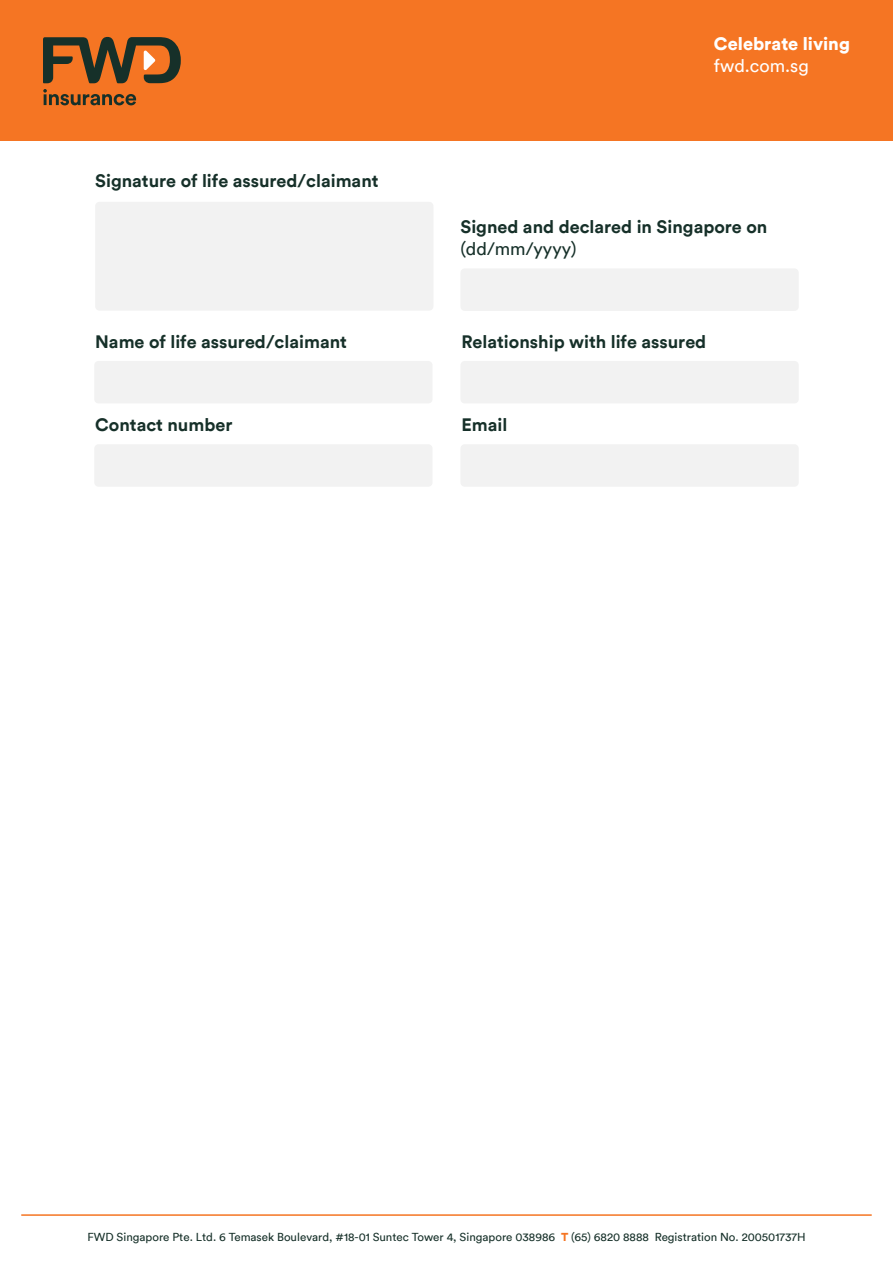
<style>
.page{position:relative;width:893px;height:1263px;background:#fff}
.page>*{position:absolute;margin:0;border:0;box-sizing:border-box;transform-origin:0 0}
.t1{font:700 18px "FWD Circular TT";color:#163029}
.t2{font:900 18px "FWD Circular TT";color:#fff}
.t3{font:18px "FWD Circular TT";color:#163029}
.t4{font:18px "FWD Circular TT";color:#fff}
.t5{font:11.55px "FWD Circular TT";color:#163029}
.s1{font-weight:900;color:#f57523}
</style>
<div class="page">
<hr style="left:21px;top:1214px;width:851px;height:2px;background:#f57523">
<div style="left:0;top:0;width:893px;height:140px;background:#f57523"></div>
<svg style="left:43px;top:89px;width:93px;height:16px"></svg>
<svg style="left:43px;top:37px;width:138px;height:46px"></svg>
<div style="left:95px;top:202px;width:338px;height:109px;background:#f2f2f2;border-radius:4px"></div>
<div style="left:460px;top:268px;width:339px;height:43px;background:#f2f2f2;border-radius:4px"></div>
<div style="left:94px;top:361px;width:338px;height:42px;background:#f2f2f2;border-radius:4px"></div>
<div style="left:460px;top:361px;width:339px;height:42px;background:#f2f2f2;border-radius:4px"></div>
<div style="left:94px;top:444px;width:338px;height:43px;background:#f2f2f2;border-radius:4px"></div>
<div style="left:460px;top:444px;width:339px;height:43px;background:#f2f2f2;border-radius:4px"></div>
<p class="t1" style="left:95px;top:168px;width:285px">Signature of life assured/claimant</p>
<p class="t2" style="left:714px;top:31px;width:138px">Celebrate living</p>
<p class="t4" style="left:714px;top:54px;width:96px">fwd.com.sg</p>
<p class="t1" style="left:460px;top:214px;width:308px">Signed and declared in Singapore on</p>
<p class="t3" style="left:460px;top:236px;width:118px">(dd/mm/yyyy)</p>
<p class="t1" style="left:95px;top:329px;width:253px">Name of life assured/claimant</p>
<p class="t1" style="left:461px;top:329px;width:246px">Relationship with life assured</p>
<p class="t1" style="left:95px;top:412px;width:139px">Contact number</p>
<p class="t1" style="left:461px;top:412px;width:48px">Email</p>
<p class="t5" style="left:87px;top:1229px;width:720px">FWD Singapore Pte. Ltd. 6 Temasek Boulevard, #18-01 Suntec Tower 4, Singapore 038986 <span class="s1">T</span> (65) 6820 8888 Registration No. 200501737H</p>
</div>
